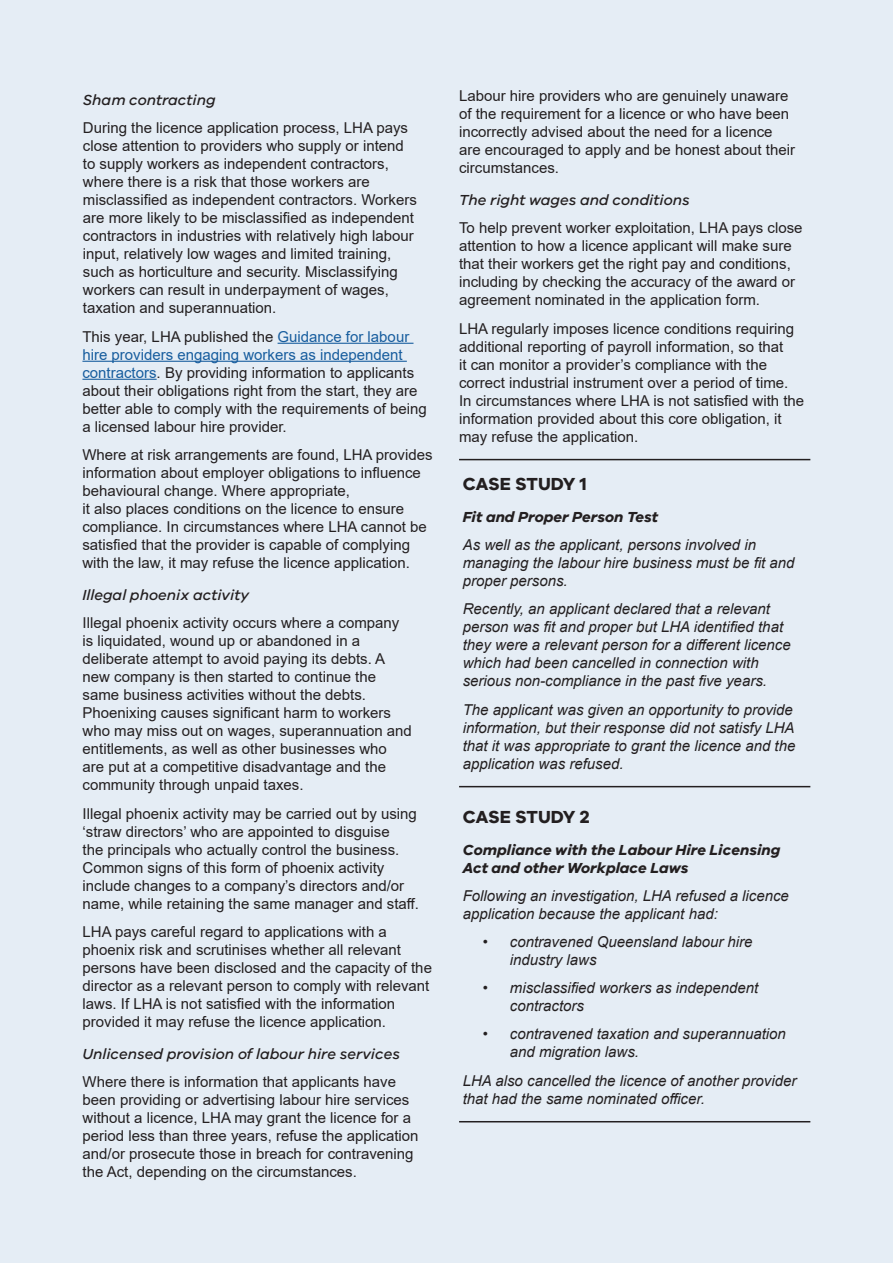
<style>
.page{position:relative;width:893px;height:1263px;background:#e5edf5}
.page>*{position:absolute;margin:0;border:0;box-sizing:border-box;transform-origin:0 0}
.t1{font:700 18px "VIC";color:#231f20}
.t2{font:15px/18px "Arial";color:#231f20}
.t3{font:italic 15px/18px "Arial";color:#231f20}
.t4{font:italic 500 15px "VIC";color:#231f20}
.t5{font:italic 700 15px/18px "VIC";color:#231f20}
.s1{color:#175d9e}
</style>
<div class="page">
<hr style="left:278px;top:343px;width:135px;height:1px;background:#175d9e">
<hr style="left:82px;top:361px;width:325px;height:1px;background:#175d9e">
<hr style="left:82px;top:379px;width:75px;height:1px;background:#175d9e">
<hr style="left:459px;top:459px;width:351px;height:1px;background:#231f20">
<hr style="left:459px;top:786px;width:351px;height:1px;background:#231f20">
<hr style="left:459px;top:1121px;width:351px;height:1px;background:#231f20">
<p class="t4" style="left:83px;top:91px;width:134px">Sham contracting</p>
<p class="t2" style="left:83px;top:119px;width:336px">During the licence application process, LHA pays close attention to providers who supply or intend to supply workers as independent contractors, where there is a risk that those workers are misclassified as independent contractors. Workers are more likely to be misclassified as independent contractors in industries with relatively high labour input, relatively low wages and limited training, such as horticulture and security. Misclassifying workers can result in underpayment of wages, taxation and superannuation.</p>
<p class="t2" style="left:82px;top:327px;width:346px">This year, LHA published the <span class="s1">Guidance for labour hire providers engaging workers as independent contractors</span>. By providing information to applicants about their obligations right from the start, they are better able to comply with the requirements of being a licensed labour hire provider.</p>
<p class="t2" style="left:82px;top:445px;width:352px">Where at risk arrangements are found, LHA provides information about employer obligations to influence behavioural change. Where appropriate,</p>
<p class="t2" style="left:82px;top:499px;width:346px">it also places conditions on the licence to ensure compliance. In circumstances where LHA cannot be satisfied that the provider is capable of complying</p>
<p class="t2" style="left:82px;top:553px;width:329px">with the law, it may refuse the licence application.</p>
<p class="t4" style="left:82px;top:586px;width:168px">Illegal phoenix activity</p>
<p class="t2" style="left:83px;top:614px;width:318px">Illegal phoenix activity occurs where a company is liquidated, wound up or abandoned in a deliberate attempt to avoid paying its debts. A new company is then started to continue the same business activities without the debts.</p>
<p class="t2" style="left:83px;top:704px;width:331px">Phoenixing causes significant harm to workers who may miss out on wages, superannuation and entitlements, as well as other businesses who are put at a competitive disadvantage and the community through unpaid taxes.</p>
<p class="t2" style="left:83px;top:804px;width:336px">Illegal phoenix activity may be carried out by using ‘straw directors’ who are appointed to disguise</p>
<p class="t2" style="left:83px;top:840px;width:338px">the principals who actually control the business.<br>Common signs of this form of phoenix activity include changes to a company’s directors and/or name, while retaining the same manager and staff.</p>
<p class="t2" style="left:83px;top:922px;width:351px">LHA pays careful regard to applications with a phoenix risk and scrutinises whether all relevant persons have been disclosed and the capacity of the director as a relevant person to comply with relevant laws. If LHA is not satisfied with the information provided it may refuse the licence application.</p>
<p class="t4" style="left:82px;top:1045px;width:319px">Unlicensed provision of labour hire services</p>
<p class="t2" style="left:83px;top:1073px;width:337px">Where there is information that applicants have been providing or advertising labour hire services without a licence, LHA may grant the licence for a period less than three years, refuse the application and/or prosecute those in breach for contravening the Act, depending on the circumstances.</p>
<p class="t2" style="left:459px;top:86px;width:338px">Labour hire providers who are genuinely unaware of the requirement for a licence or who have been incorrectly advised about the need for a licence are encouraged to apply and be honest about their circumstances.</p>
<p class="t4" style="left:459px;top:191px;width:232px">The right wages and conditions</p>
<p class="t2" style="left:459px;top:219px;width:345px">To help prevent worker exploitation, LHA pays close attention to how a licence applicant will make sure that their workers get the right pay and conditions, including by checking the accuracy of the award or agreement nominated in the application form.</p>
<p class="t2" style="left:459px;top:319px;width:347px">LHA regularly imposes licence conditions requiring additional reporting of payroll information, so that<br>it can monitor a provider’s compliance with the correct industrial instrument over a period of time.<br>In circumstances where LHA is not satisfied with the information provided about this core obligation, it may refuse the application.</p>
<p class="t1" style="left:463px;top:472px;width:126px">CASE STUDY 1</p>
<p class="t5" style="left:463px;top:507px;width:197px">Fit and Proper Person Test</p>
<p class="t3" style="left:463px;top:536px;width:333px">As well as the applicant, persons involved in managing the labour hire business must be fit and proper persons.</p>
<p class="t3" style="left:463px;top:600px;width:330px">Recently, an applicant declared that a relevant person was fit and proper but LHA identified that they were a relevant person for a different licence which had been cancelled in connection with serious non-compliance in the past five years.</p>
<p class="t3" style="left:463px;top:700px;width:334px">The applicant was given an opportunity to provide information, but their response did not satisfy LHA that it was appropriate to grant the licence and the application was refused.</p>
<p class="t1" style="left:463px;top:805px;width:129px">CASE STUDY 2</p>
<p class="t5" style="left:463px;top:840px;width:319px">Compliance with the Labour Hire Licensing<br>Act and other Workplace Laws</p>
<p class="t3" style="left:463px;top:887px;width:328px">Following an investigation, LHA refused a licence application because the applicant had:</p>
<p class="t3" style="left:510px;top:933px;width:244px;text-indent:-27px">• contravened Queensland labour hire industry laws</p>
<p class="t3" style="left:510px;top:979px;width:250px;text-indent:-27px">• misclassified workers as independent contractors</p>
<p class="t3" style="left:510px;top:1025px;width:277px;text-indent:-27px">• contravened taxation and superannuation and migration laws.</p>
<p class="t3" style="left:463px;top:1071px;width:335px">LHA also cancelled the licence of another provider</p>
<p class="t3" style="left:463px;top:1089px;width:244px">that had the same nominated officer.</p>
</div>
